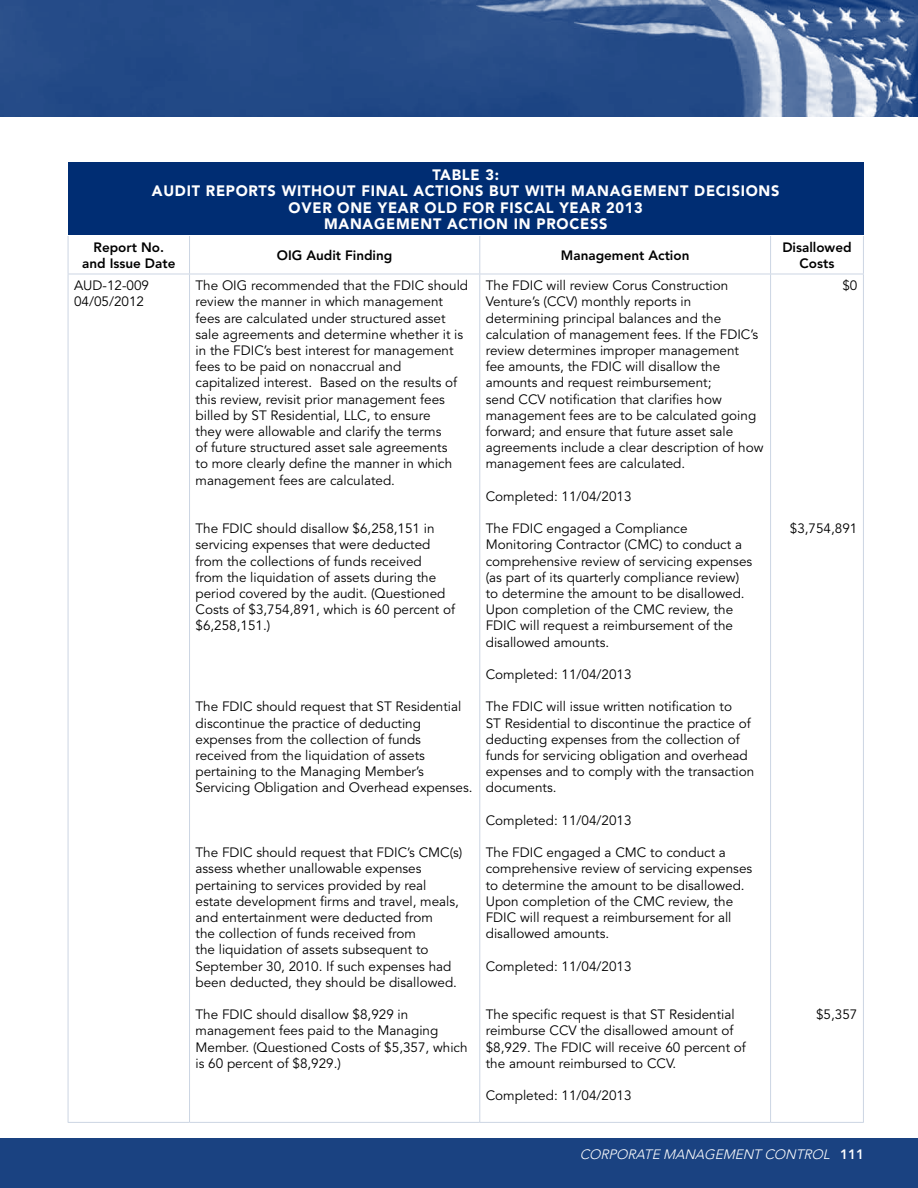
<style>
.page{position:relative;width:918px;height:1188px;background:#fff}
.page>*{position:absolute;margin:0;border:0;box-sizing:border-box;transform-origin:0 0}
.t1{font:900 15px/16.5px "Avenir LT Std";letter-spacing:.05em;color:#fff;text-align:center}
.t2{font:13.5px/16.2px "Avenir LT Std";color:#000}
.t3{font:800 13.5px/16.2px "Avenir LT Std";color:#000;text-align:center}
.t4{font:italic 300 13.5px "Avenir LT Std";color:#fff}
.s1{font-weight:800;font-style:normal}
</style>
<div class="page">
<img style="left:0;top:0;width:918px;height:117px">
<div style="left:0;top:1138px;width:918px;height:50px;background:#1a4281"></div>
<div style="left:68px;top:163px;width:795px;height:72px;background:#002d73"></div>
<hr style="left:68px;top:236px;width:1px;height:38px;background:#ccd5e3">
<hr style="left:189px;top:236px;width:1px;height:38px;background:#ccd5e3">
<hr style="left:479px;top:236px;width:1px;height:38px;background:#ccd5e3">
<hr style="left:770px;top:236px;width:1px;height:38px;background:#ccd5e3">
<hr style="left:863px;top:236px;width:1px;height:38px;background:#ccd5e3">
<hr style="left:68px;top:274px;width:122px;height:1px;background:#ccd5e3">
<hr style="left:68px;top:274px;width:1px;height:848px;background:#ccd5e3">
<hr style="left:190px;top:274px;width:290px;height:1px;background:#ccd5e3">
<hr style="left:189px;top:274px;width:1px;height:848px;background:#ccd5e3">
<hr style="left:480px;top:274px;width:291px;height:1px;background:#ccd5e3">
<hr style="left:479px;top:274px;width:1px;height:848px;background:#ccd5e3">
<hr style="left:771px;top:274px;width:93px;height:1px;background:#ccd5e3">
<hr style="left:770px;top:274px;width:1px;height:848px;background:#ccd5e3">
<hr style="left:863px;top:274px;width:1px;height:848px;background:#ccd5e3">
<hr style="left:68px;top:1122px;width:122px;height:1px;background:#ccd5e3">
<hr style="left:190px;top:1122px;width:290px;height:1px;background:#ccd5e3">
<hr style="left:480px;top:1122px;width:291px;height:1px;background:#ccd5e3">
<hr style="left:771px;top:1122px;width:93px;height:1px;background:#ccd5e3">
<p class="t1" style="left:152px;top:166px;width:629px">TABLE 3:<br>AUDIT REPORTS WITHOUT FINAL ACTIONS BUT WITH MANAGEMENT DECISIONS OVER ONE YEAR OLD FOR FISCAL YEAR 2013<br>MANAGEMENT ACTION IN PROCESS</p>
<p class="t3" style="left:82px;top:239px;width:95px">Report No. and Issue Date</p>
<p class="t3" style="left:277px;top:247px;width:117px">OIG Audit Finding</p>
<p class="t3" style="left:561px;top:247px;width:130px">Management Action</p>
<p class="t3" style="left:782px;top:239px;width:71px">Disallowed<br>Costs</p>
<p class="t2" style="left:74px;top:278px;width:77px">AUD-12-009<br>04/05/2012</p>
<p class="t2" style="left:196px;top:278px;width:274px">The OIG recommended that the FDIC should review the manner in which management fees are calculated under structured asset sale agreements and determine whether it is in the FDIC’s best interest for management fees to be paid on nonaccrual and capitalized interest. Based on the results of this review, revisit prior management fees billed by ST Residential, LLC, to ensure<br>they were allowable and clarify the terms<br>of future structured asset sale agreements<br>to more clearly define the manner in which management fees are calculated.</p>
<p class="t2" style="left:196px;top:521px;width:261px">The FDIC should disallow $6,258,151 in servicing expenses that were deducted from the collections of funds received<br>from the liquidation of assets during the period covered by the audit. (Questioned Costs of $3,754,891, which is 60 percent of $6,258,151.)</p>
<p class="t2" style="left:842px;top:278px;width:17px">$0</p>
<p class="t2" style="left:486px;top:278px;width:279px">The FDIC will review Corus Construction Venture’s (CCV) monthly reports in determining principal balances and the calculation of management fees. If the FDIC’s review determines improper management<br>fee amounts, the FDIC will disallow the amounts and request reimbursement;<br>send CCV notification that clarifies how management fees are to be calculated going forward; and ensure that future asset sale agreements include a clear description of how management fees are calculated.</p>
<p class="t2" style="left:486px;top:488px;width:147px">Completed: 11/04/2013</p>
<p class="t2" style="left:486px;top:521px;width:268px">The FDIC engaged a Compliance Monitoring Contractor (CMC) to conduct a comprehensive review of servicing expenses (as part of its quarterly compliance review) to determine the amount to be disallowed.<br>Upon completion of the CMC review, the FDIC will request a reimbursement of the disallowed amounts.</p>
<p class="t2" style="left:486px;top:667px;width:147px">Completed: 11/04/2013</p>
<p class="t2" style="left:486px;top:699px;width:270px">The FDIC will issue written notification to<br>ST Residential to discontinue the practice of deducting expenses from the collection of funds for servicing obligation and overhead expenses and to comply with the transaction documents.</p>
<p class="t2" style="left:486px;top:812px;width:147px">Completed: 11/04/2013</p>
<p class="t2" style="left:486px;top:845px;width:268px">The FDIC engaged a CMC to conduct a comprehensive review of servicing expenses to determine the amount to be disallowed.<br>Upon completion of the CMC review, the FDIC will request a reimbursement for all disallowed amounts.</p>
<p class="t2" style="left:486px;top:958px;width:147px">Completed: 11/04/2013</p>
<p class="t2" style="left:486px;top:1007px;width:262px">The specific request is that ST Residential reimburse CCV the disallowed amount of $8,929. The FDIC will receive 60 percent of the amount reimbursed to CCV.</p>
<p class="t2" style="left:486px;top:1088px;width:147px">Completed: 11/04/2013</p>
<p class="t2" style="left:790px;top:521px;width:69px">$3,754,891</p>
<p class="t2" style="left:196px;top:699px;width:279px">The FDIC should request that ST Residential discontinue the practice of deducting expenses from the collection of funds received from the liquidation of assets pertaining to the Managing Member’s Servicing Obligation and Overhead expenses.</p>
<p class="t2" style="left:196px;top:845px;width:268px">The FDIC should request that FDIC’s CMC(s) assess whether unallowable expenses pertaining to services provided by real estate development firms and travel, meals, and entertainment were deducted from<br>the collection of funds received from<br>the liquidation of assets subsequent to September 30, 2010. If such expenses had been deducted, they should be disallowed.</p>
<p class="t2" style="left:196px;top:1007px;width:274px">The FDIC should disallow $8,929 in management fees paid to the Managing Member. (Questioned Costs of $5,357, which is 60 percent of $8,929.)</p>
<p class="t2" style="left:816px;top:1007px;width:43px">$5,357</p>
<p class="t4" style="left:580px;top:1146px;width:286px">CORPORATE MANAGEMENT CONTROL <span class="s1">111</span></p>
</div>
